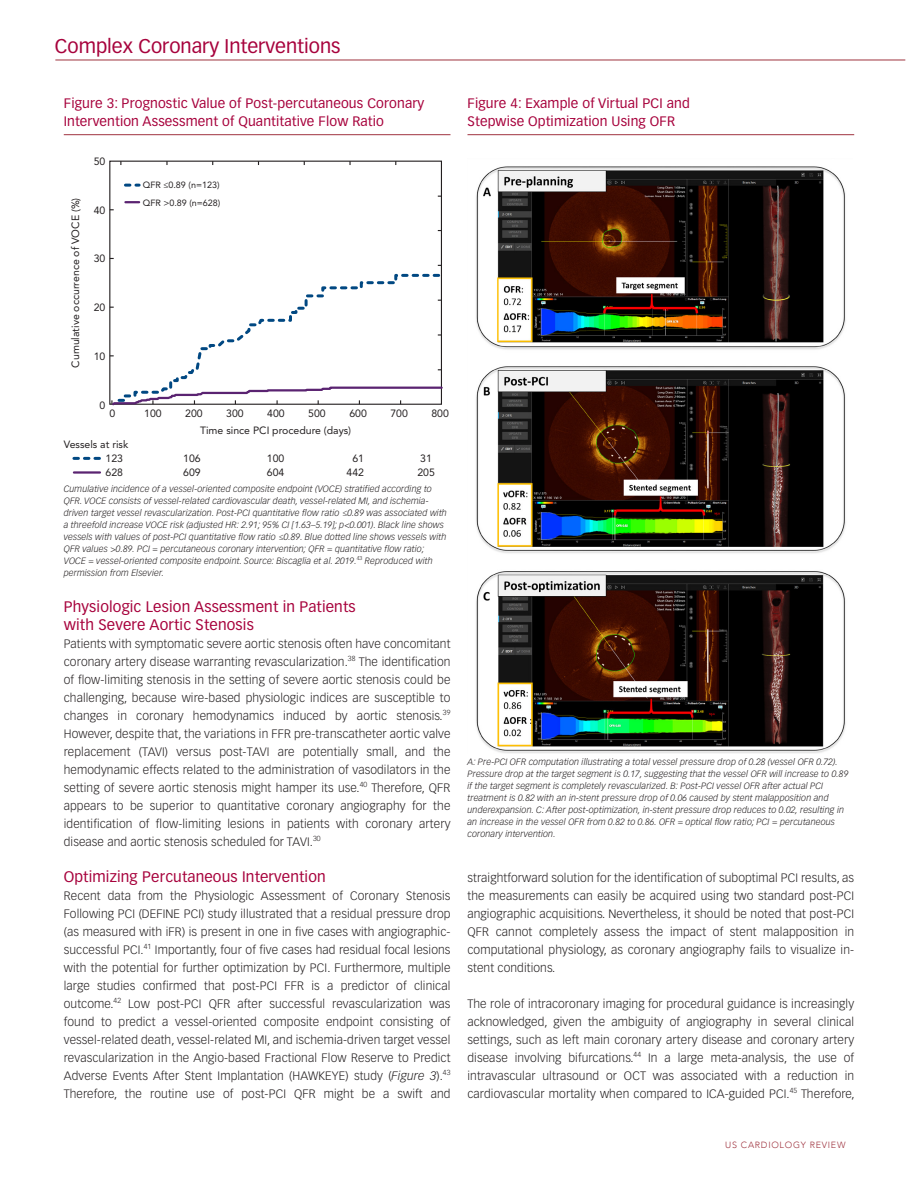
<style>
.page{position:relative;width:918px;height:1188px;background:#fff}
.page>*{position:absolute;margin:0;border:0;box-sizing:border-box;transform-origin:0 0}
.t1{font:19.5px "Vectora LT Std";color:#a7023c}
._09b_HEADING_B{font:15px/18px "Vectora LT Std";letter-spacing:.01em;color:#a7023c}
._11_FIG-TABLE_HEADIN{font:13.5px/18px "Vectora LT Std";letter-spacing:.01em;color:#a7023c}
._10_BODY_TEXT{font:300 12px/18px "Vectora LT Std";letter-spacing:.01em;color:#231f20;text-align:justify}
.t2{font:10.5px/17.9px "Avenir LT Std";color:#231f20}
._11a_CAPTION_FIG-TAB{font:italic 300 9px/12px "Vectora LT Std";letter-spacing:.01em;color:#231f20}
.t3{font:9px/18.1px "Avenir LT Std";color:#231f20}
.t4{font:300 9px "Avenir";letter-spacing:.08em;color:#9f333f}
.s1{font-style:italic}
</style>
<div class="page">
<hr style="left:55px;top:60px;width:850px;height:1px;background:#9f333f">
<hr style="left:468px;top:134px;width:386px;height:1px;background:#9f333f">
<img style="left:476px;top:166px;width:370px;height:587px">
<hr style="left:64px;top:134px;width:386px;height:1px;background:#9f333f">
<svg style="left:110px;top:272px;width:333px;height:134px"></svg>
<svg style="left:125px;top:201px;width:14px;height:2px"></svg>
<svg style="left:125px;top:184px;width:14px;height:3px"></svg>
<hr style="left:74px;top:471px;width:26px;height:3px;background:#5a2371">
<svg style="left:74px;top:457px;width:26px;height:3px"></svg>
<h1 class="t1" style="left:55px;top:34px;width:287px">Complex Coronary Interventions</h1>
<p class="_11_FIG-TABLE_HEADIN" style="left:64px;top:94px;width:362px">Figure 3: Prognostic Value of Post-percutaneous Coronary<br>Intervention Assessment of Quantitative Flow Ratio</p>
<p class="t2" style="left:94px;top:153px;width:13px">50</p>
<p class="t2" style="left:67px;top:368px;width:171px;rotate:-90deg">Cumulative occurrence of VOCE (%)</p>
<p class="t2" style="left:94px;top:201px;width:13px">40</p>
<p class="t2" style="left:94px;top:250px;width:13px">30</p>
<p class="t2" style="left:94px;top:299px;width:13px">20</p>
<p class="t2" style="left:94px;top:347px;width:13px">10</p>
<p class="t3" style="left:143px;top:176px;width:79px">QFR ≤0.89 (n=123)<br>QFR &gt;0.89 (n=628)</p>
<p class="t2" style="left:100px;top:396px;width:7px">0</p>
<p class="t2" style="left:144px;top:404px;width:19px">100</p>
<p class="t2" style="left:185px;top:404px;width:19px">200</p>
<p class="t2" style="left:200px;top:404px;width:153px;text-indent:26px">300<br>Time since PCI procedure (days)</p>
<p class="t2" style="left:267px;top:404px;width:19px">400</p>
<p class="t2" style="left:308px;top:404px;width:19px">500</p>
<p class="t2" style="left:349px;top:404px;width:19px">600</p>
<p class="t2" style="left:390px;top:404px;width:19px">700</p>
<p class="t2" style="left:431px;top:404px;width:19px">800</p>
<p class="t2" style="left:109px;top:404px;width:7px">0</p>
<p class="t2" style="left:105px;top:449px;width:19px">123</p>
<p class="t2" style="left:183px;top:449px;width:19px">106</p>
<p class="t2" style="left:267px;top:449px;width:19px">100</p>
<p class="t2" style="left:352px;top:449px;width:13px">61</p>
<p class="t2" style="left:420px;top:449px;width:13px">31</p>
<p class="t2" style="left:105px;top:463px;width:19px">628</p>
<p class="t2" style="left:183px;top:463px;width:19px">609</p>
<p class="t2" style="left:267px;top:463px;width:19px">604</p>
<p class="t2" style="left:347px;top:463px;width:19px">442</p>
<p class="t2" style="left:417px;top:463px;width:19px">205</p>
<p class="t2" style="left:64px;top:436px;width:66px">Vessels at risk</p>
<p class="_11a_CAPTION_FIG-TAB" style="left:64px;top:483px;width:385px">Cumulative incidence of a vessel-oriented composite endpoint (VOCE) stratified according to QFR. VOCE consists of vessel-related cardiovascular death, vessel-related MI, and ischemia&shy;driven target vessel revascularization. Post-PCI quantitative flow ratio ≤0.89 was associated with a threefold increase VOCE risk (adjusted HR: 2.91; 95% CI [1.63–5.19]; p&lt;0.001). Black line shows vessels with values of post-PCI quantitative flow ratio ≤0.89. Blue dotted line shows vessels with QFR values &gt;0.89. PCI = percutaneous coronary intervention; QFR = quantitative flow ratio; VOCE = vessel-oriented composite endpoint. Source: Biscaglia et al. 2019.<sup>43</sup> Reproduced with permission from Elsevier.</p>
<p class="_09b_HEADING_B" style="left:64px;top:598px;width:293px">Physiologic Lesion Assessment in Patients with Severe Aortic Stenosis</p>
<p class="_10_BODY_TEXT" style="left:64px;top:635px;width:388px">Patients with symptomatic severe aortic stenosis often have concomitant coronary artery disease warranting revascularization.<sup>38</sup> The identification of flow-limiting stenosis in the setting of severe aortic stenosis could be challenging, because wire-based physiologic indices are susceptible to changes in coronary hemodynamics induced by aortic stenosis.<sup>39<br></sup>However, despite that, the variations in FFR pre-transcatheter aortic valve replacement (TAVI) versus post-TAVI are potentially small, and the hemodynamic effects related to the administration of vasodilators in the setting of severe aortic stenosis might hamper its use.<sup>40</sup> Therefore, QFR appears to be superior to quantitative coronary angiography for the identification of flow-limiting lesions in patients with coronary artery disease and aortic stenosis scheduled for TAVI.<sup>30</sup></p>
<p class="_09b_HEADING_B" style="left:64px;top:868px;width:264px">Optimizing Percutaneous Intervention</p>
<p class="_10_BODY_TEXT" style="left:64px;top:887px;width:388px">Recent data from the Physiologic Assessment of Coronary Stenosis Following PCI (DEFINE PCI) study illustrated that a residual pressure drop (as measured with iFR) is present in one in five cases with angiographic&shy;successful PCI.<sup>41</sup> Importantly, four of five cases had residual focal lesions with the potential for further optimization by PCI. Furthermore, multiple large studies confirmed that post-PCI FFR is a predictor of clinical outcome.<sup>42</sup> Low post-PCI QFR after successful revascularization was found to predict a vessel-oriented composite endpoint consisting of vessel-related death, vessel-related MI, and ischemia-driven target vessel revascularization in the Angio-based Fractional Flow Reserve to Predict Adverse Events After Stent Implantation (HAWKEYE) study (<span class="s1">Figure 3</span>).<sup>43<br></sup>Therefore, the routine use of post-PCI QFR might be a swift and</p>
<p class="_11_FIG-TABLE_HEADIN" style="left:468px;top:94px;width:224px">Figure 4: Example of Virtual PCI and<br>Stepwise Optimization Using OFR</p>
<p class="_11a_CAPTION_FIG-TAB" style="left:468px;top:756px;width:382px">A: Pre-PCI OFR computation illustrating a total vessel pressure drop of 0.28 (vessel OFR 0.72).<br>Pressure drop at the target segment is 0.17, suggesting that the vessel OFR will increase to 0.89 if the target segment is completely revascularized. B: Post-PCI vessel OFR after actual PCI treatment is 0.82 with an in-stent pressure drop of 0.06 caused by stent malapposition and underexpansion. C: After post-optimization, in-stent pressure drop reduces to 0.02, resulting in an increase in the vessel OFR from 0.82 to 0.86. OFR = optical flow ratio; PCI = percutaneous coronary intervention.</p>
<p class="_10_BODY_TEXT" style="left:468px;top:869px;width:388px">straightforward solution for the identification of suboptimal PCI results, as the measurements can easily be acquired using two standard post-PCI angiographic acquisitions. Nevertheless, it should be noted that post-PCI QFR cannot completely assess the impact of stent malapposition in computational physiology, as coronary angiography fails to visualize in&shy;stent conditions.</p>
<p class="_10_BODY_TEXT" style="left:468px;top:995px;width:389px">The role of intracoronary imaging for procedural guidance is increasingly acknowledged, given the ambiguity of angiography in several clinical settings, such as left main coronary artery disease and coronary artery disease involving bifurcations.<sup>44</sup> In a large meta-analysis, the use of intravascular ultrasound or OCT was associated with a reduction in cardiovascular mortality when compared to ICA-guided PCI.<sup>45</sup> Therefore,</p>
<p class="t4" style="left:725px;top:1140px;width:122px">US CARDIOLOGY REVIEW</p>
</div>
